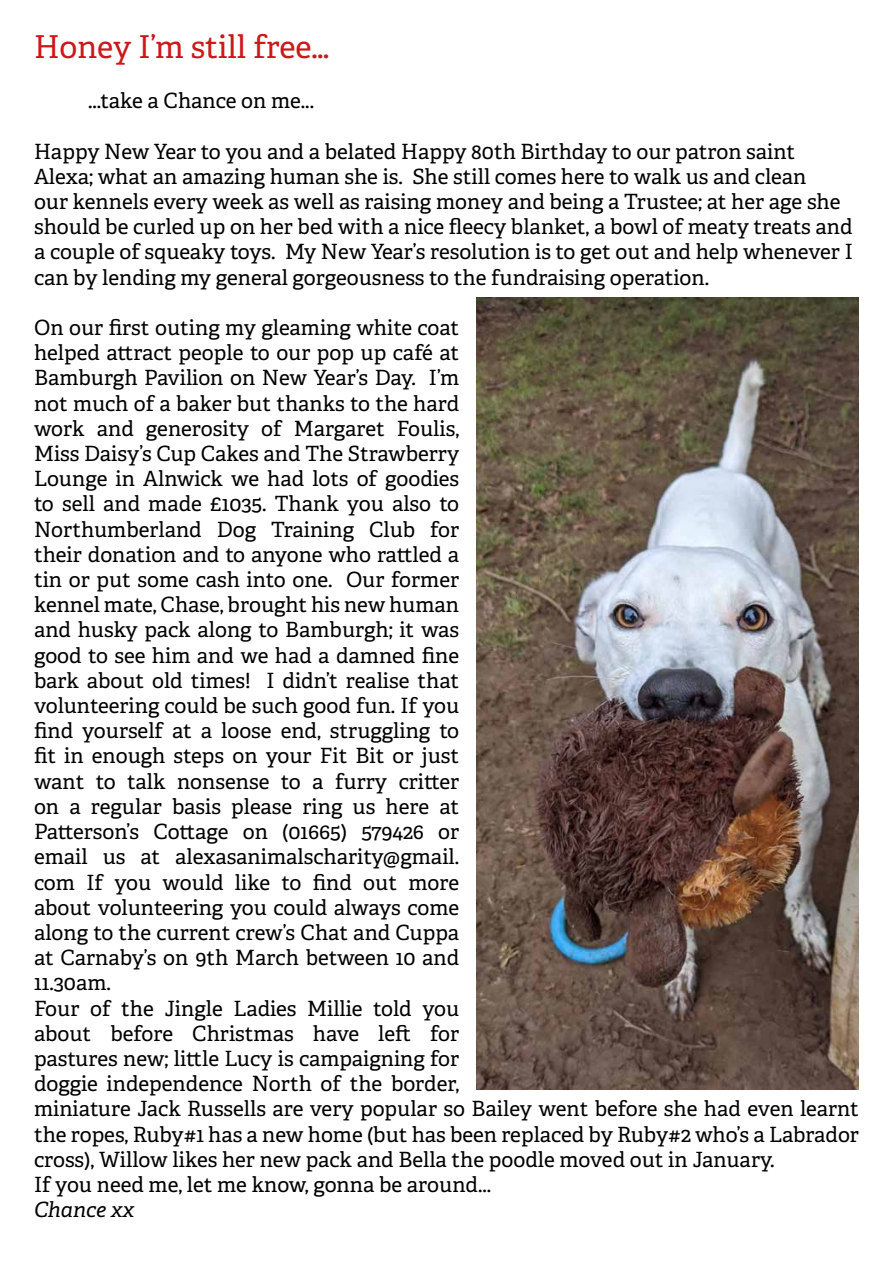
<style>
.page{position:relative;width:893px;height:1263px;background:#fff}
.page>*{position:absolute;margin:0;border:0;box-sizing:border-box;transform-origin:0 0}
.t1{font:31.5px "Adelle";color:#cd171a}
.t2{font:21px/25.2px "Adelle";color:#000}
.t3{font:italic 21px "Adelle";color:#000}
</style>
<div class="page">
<img style="left:476px;top:298px;width:383px;height:791px">
<h1 class="t1" style="left:34px;top:24px;width:297px">Honey I’m still free…</h1>
<p class="t2" style="left:88px;top:87px;width:228px">...take a Chance on me...</p>
<p class="t2" style="left:34px;top:138px;width:820px">Happy New Year to you and a belated Happy 80th Birthday to our patron saint Alexa; what an amazing human she is. She still comes here to walk us and clean<br>our kennels every week as well as raising money and being a Trustee; at her age she should be curled up on her bed with a nice fleecy blanket, a bowl of meaty treats and a couple of squeaky toys. My New Year’s resolution is to get out and help whenever I can by lending my general gorgeousness to the fundraising operation.</p>
<p class="t2" style="left:34px;top:314px;width:826px">On our first outing my gleaming white coat<br>helped attract people to our pop up café at<br>Bamburgh Pavilion on New Year’s Day. I’m<br>not much of a baker but thanks to the hard<br>work and generosity of Margaret Foulis,<br>Miss Daisy’s Cup Cakes and The Strawberry<br>Lounge in Alnwick we had lots of goodies<br>to sell and made £1035. Thank you also to<br>Northumberland Dog Training Club for<br>their donation and to anyone who rattled a<br>tin or put some cash into one. Our former<br>kennel mate, Chase, brought his new human<br>and husky pack along to Bamburgh; it was<br>good to see him and we had a damned fine<br>bark about old times! I didn’t realise that<br>volunteering could be such good fun. If you<br>find yourself at a loose end, struggling to<br>fit in enough steps on your Fit Bit or just<br>want to talk nonsense to a furry critter<br>on a regular basis please ring us here at<br>Patterson’s Cottage on (01665) 579426 or<br>email us at alexasanimalscharity@gmail.<br>com If you would like to find out more<br>about volunteering you could always come<br>along to the current crew’s Chat and Cuppa<br>at Carnaby’s on 9th March between 10 and<br>11.30am.<br>Four of the Jingle Ladies Millie told you<br>about before Christmas have left for<br>pastures new; little Lucy is campaigning for<br>doggie independence North of the border,<br>miniature Jack Russells are very popular so Bailey went before she had even learnt the ropes, Ruby#1 has a new home (but has been replaced by Ruby#2 who’s a Labrador cross), Willow likes her new pack and Bella the poodle moved out in January.<br>If you need me, let me know, gonna be around...</p>
<p class="t3" style="left:34px;top:1194px;width:102px">Chance xx</p>
</div>
